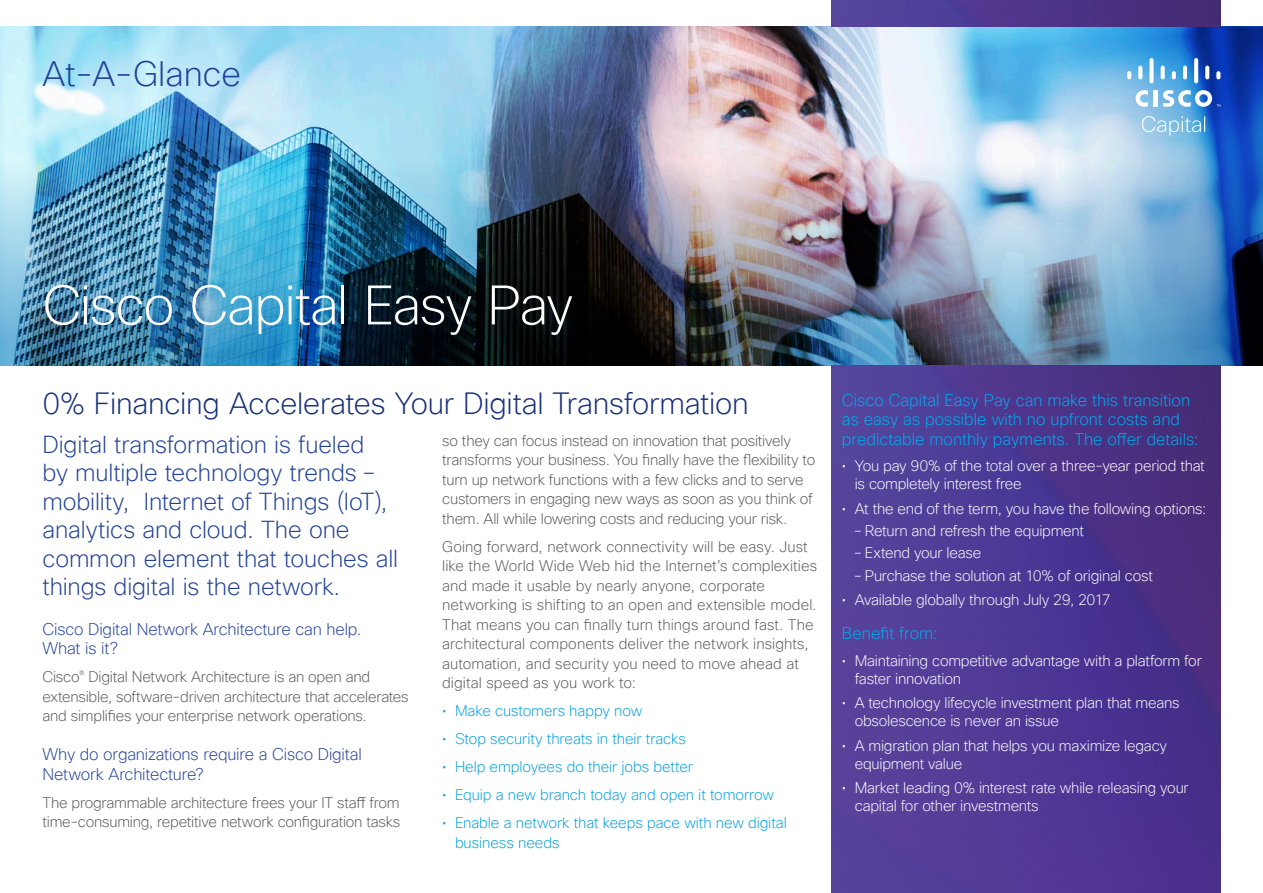
<style>
.page{position:relative;width:1263px;height:893px;background:#fff}
.page>*{position:absolute;margin:0;border:0;box-sizing:border-box;transform-origin:0 0}
.t1{font:200 54px "Cisco Sans TT";letter-spacing:-.025em;color:#fff}
.t2{font:200 34.5px "Cisco Sans TT";color:#224196}
.t3{font:200 30px "Cisco Sans TT";letter-spacing:-.01em;color:#17307a}
.t4{font:200 24px/28.5px "Cisco Sans TT";letter-spacing:-.005em;color:#224196}
.t5{font:200 16.5px/19.5px "Cisco Sans TT";color:#00aeef}
.t6{font:200 16.5px/19.5px "Cisco Sans TT";letter-spacing:-.01em;color:#224196}
.t7{font:200 15px/18px "Cisco Sans TT";letter-spacing:-.015em;color:#fff}
.t8{font:200 15px/19.5px "Cisco Sans TT";letter-spacing:-.015em;color:#57585a}
.t9{font:200 15px/19.5px "Cisco Sans TT";letter-spacing:.005em;color:#57585a}
.t10{font:200 15px/19.5px "Cisco Sans TT";letter-spacing:-.005em;color:#009fda}
</style>
<div class="page">
<img style="left:0;top:27px;width:1039px;height:115px">
<img style="left:0;top:142px;width:1039px;height:224px">
<img style="left:1039px;top:27px;width:224px;height:339px">
<img style="left:831px;top:366px;width:389px;height:527px">
<div style="left:38px;top:277px;width:553px;height:77px;background:#224196;opacity:.19"></div>
<img style="left:831px;top:0;width:389px;height:27px">
<svg style="left:1142px;top:116px;width:63px;height:20px"></svg>
<div style="left:1153px;top:90px;width:5px;height:17px;background:#fff"></div>
<svg style="left:1135px;top:90px;width:13px;height:17px"></svg>
<svg style="left:1127px;top:71px;width:4px;height:8px"></svg>
<svg style="left:1138px;top:66px;width:4px;height:13px"></svg>
<svg style="left:1149px;top:58px;width:4px;height:25px"></svg>
<svg style="left:1161px;top:66px;width:4px;height:13px"></svg>
<svg style="left:1172px;top:71px;width:4px;height:8px"></svg>
<hr style="left:1183px;top:66px;width:4px;height:13px;background:#fff;border-radius:2px">
<svg style="left:1194px;top:58px;width:4px;height:25px"></svg>
<svg style="left:1205px;top:66px;width:4px;height:13px"></svg>
<svg style="left:1216px;top:71px;width:4px;height:8px"></svg>
<svg style="left:1163px;top:90px;width:57px;height:17px"></svg>
<p class="t2" style="left:43px;top:52px;width:200px">At-A-Glance</p>
<p class="t1" style="left:43px;top:271px;width:532px">Cisco Capital Easy Pay</p>
<p class="t3" style="left:43px;top:384px;width:708px">0% Financing Accelerates Your Digital Transformation</p>
<p class="t4" style="left:43px;top:430px;width:357px">Digital transformation is fueled<br>by multiple technology trends – mobility, Internet of Things (IoT), analytics and cloud. The one common element that touches all things digital is the network.</p>
<p class="t6" style="left:43px;top:619px;width:320px">Cisco Digital Network Architecture can help.<br>What is it?</p>
<p class="t8" style="left:43px;top:667px;width:368px">Cisco<sup>®</sup> Digital Network Architecture is an open and extensible, software-driven architecture that accelerates and simplifies your enterprise network operations.</p>
<p class="t6" style="left:43px;top:745px;width:321px">Why do organizations require a Cisco Digital<br>Network Architecture?</p>
<p class="t8" style="left:43px;top:793px;width:359px">The programmable architecture frees your IT staff from time-consuming, repetitive network configuration tasks</p>
<p class="t8" style="left:442px;top:431px;width:374px">so they can focus instead on innovation that positively transforms your business. You finally have the flexibility to turn up network functions with a few clicks and to serve customers in engaging new ways as soon as you think of them. All while lowering costs and reducing your risk.</p>
<p class="t9" style="left:442px;top:537px;width:376px">Going forward, network connectivity will be easy. Just like the World Wide Web hid the Internet’s complexities and made it usable by nearly anyone, corporate networking is shifting to an open and extensible model.<br>That means you can finally turn things around fast. The architectural components deliver the network insights, automation, and security you need to move ahead at digital speed as you work to:</p>
<p class="t10" style="left:442px;top:701px;width:201px">• Make customers happy now</p>
<p class="t10" style="left:442px;top:729px;width:245px">• Stop security threats in their tracks</p>
<p class="t10" style="left:442px;top:757px;width:252px">• Help employees do their jobs better</p>
<p class="t10" style="left:442px;top:785px;width:333px">• Equip a new branch today and open it tomorrow</p>
<p class="t10" style="left:455px;top:813px;width:333px;text-indent:-13px">• Enable a network that keeps pace with new digital business needs</p>
<p class="t5" style="left:842px;top:390px;width:358px">Cisco Capital Easy Pay can make this transition as easy as possible with no upfront costs and predictable monthly payments. The offer details:</p>
<p class="t7" style="left:855px;top:457px;width:352px;text-indent:-13px">• You pay 90% of the total over a three-year period that is completely interest free</p>
<p class="t7" style="left:842px;top:499px;width:366px">• At the end of the term, you have the following options:</p>
<p class="t7" style="left:855px;top:522px;width:231px">– Return and refresh the equipment</p>
<p class="t7" style="left:855px;top:544px;width:128px">– Extend your lease</p>
<p class="t7" style="left:855px;top:566px;width:300px">– Purchase the solution at 10% of original cost</p>
<p class="t7" style="left:842px;top:590px;width:270px">• Available globally through July 29, 2017</p>
<p class="t5" style="left:842px;top:624px;width:97px">Benefit from:</p>
<p class="t7" style="left:855px;top:651px;width:348px;text-indent:-13px">• Maintaining competitive advantage with a platform for faster innovation</p>
<p class="t7" style="left:855px;top:694px;width:326px;text-indent:-13px">• A technology lifecycle investment plan that means obsolescence is never an issue</p>
<p class="t7" style="left:855px;top:736px;width:314px;text-indent:-13px">• A migration plan that helps you maximize legacy equipment value</p>
<p class="t7" style="left:855px;top:778px;width:335px;text-indent:-13px">• Market leading 0% interest rate while releasing your capital for other investments</p>
</div>
